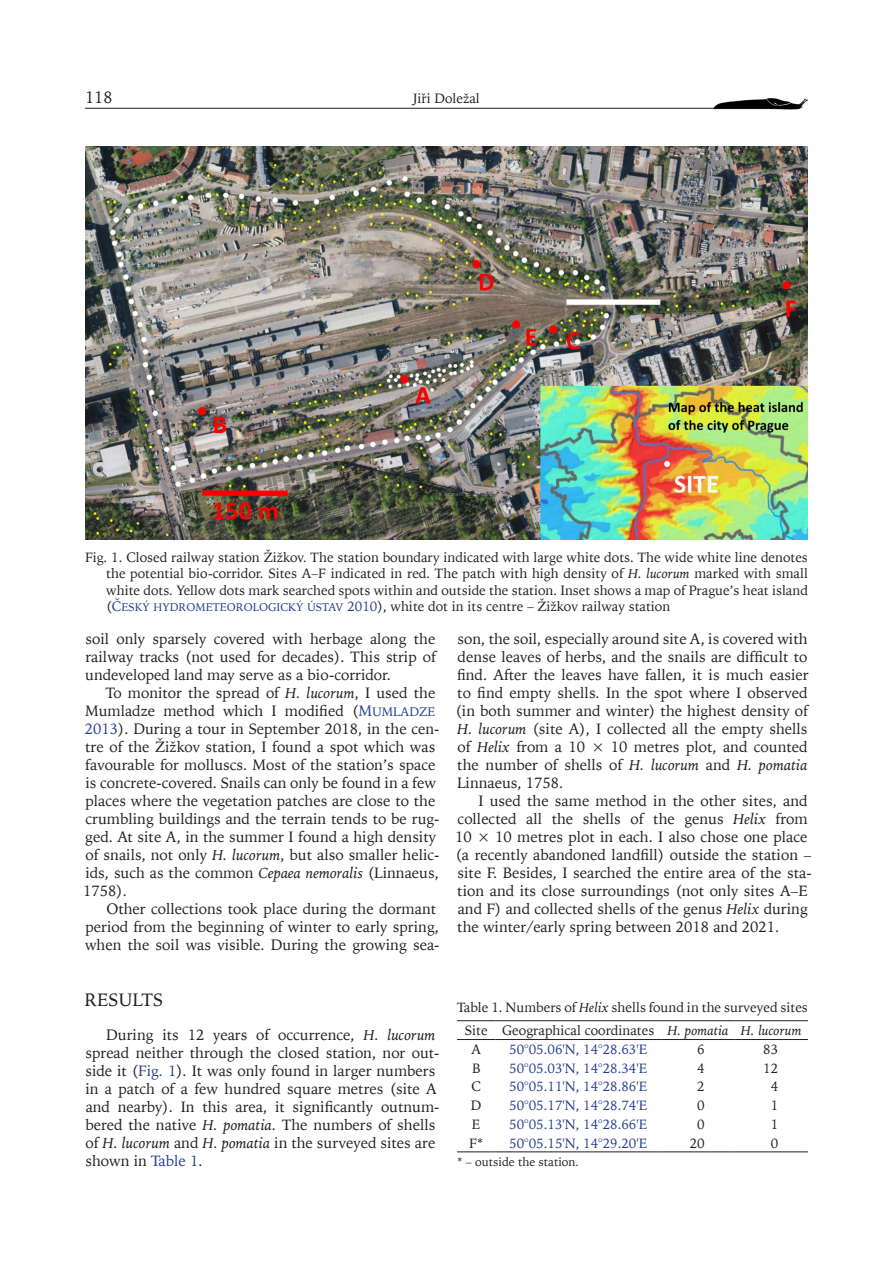
<style>
.page{position:relative;width:893px;height:1263px;background:#fff}
.page>*{position:absolute;margin:0;border:0;box-sizing:border-box;transform-origin:0 0}
.Podtytuł_1{font:18px "Iowan Old St EU";color:#231f20}
.t1{font:16.5px "Iowan Old St EU";color:#231f20}
.t2{font:15px/18px "Iowan Old St EU";color:#231f20}
.Tytuł_ryciny_tabeli{font:13.5px/16.2px "Iowan Old St EU";color:#231f20;text-align:justify}
.Tabela{font:13.5px "Iowan Old St EU";color:#253f8e}
.Tabela-2{font:13.5px "Iowan Old St EU";color:#231f20}
.Tabela-3{font:italic 13.5px "Iowan Old St EU";color:#231f20}
.Objaśnienia_ryciny_t{font:12px "Iowan Old St EU";color:#231f20}
.s1{font-style:italic}
.s2{font-family:"Iowan Old St EU Normal SC830";color:#253f8e}
.s3{font-family:"Iowan Old St EU Normal SC830";font-size:11.25px;color:#253f8e}
.s4{color:#253f8e}
.s5{font-family:"Iowan Old St EU Normal SC830";font-size:12.45px;color:#253f8e}
</style>
<div class="page">
<hr style="left:85px;top:108px;width:706px;height:1px;background:#231f20">
<img style="left:714px;top:98px;width:93px;height:12px">
<hr style="left:457px;top:1020px;width:38px;height:1px;background:#231f20">
<hr style="left:495px;top:1020px;width:166px;height:1px;background:#231f20">
<hr style="left:661px;top:1020px;width:74px;height:1px;background:#231f20">
<hr style="left:735px;top:1020px;width:73px;height:1px;background:#231f20">
<hr style="left:457px;top:1039px;width:38px;height:1px;background:#231f20">
<hr style="left:495px;top:1039px;width:166px;height:1px;background:#231f20">
<hr style="left:661px;top:1039px;width:74px;height:1px;background:#231f20">
<hr style="left:735px;top:1039px;width:73px;height:1px;background:#231f20">
<hr style="left:457px;top:1151px;width:38px;height:1px;background:#231f20">
<hr style="left:495px;top:1151px;width:166px;height:1px;background:#231f20">
<hr style="left:661px;top:1151px;width:74px;height:1px;background:#231f20">
<hr style="left:735px;top:1151px;width:73px;height:1px;background:#231f20">
<img style="left:85px;top:147px;width:723px;height:392px">
<p class="t1" style="left:85px;top:87px;width:29px">118</p>
<p class="Tytuł_ryciny_tabeli" style="left:413px;top:90px;width:68px">Jiři Doležal</p>
<p class="Tytuł_ryciny_tabeli" style="left:106px;top:550px;width:703px;text-indent:-21px">Fig. 1. Closed railway station Žižkov. The station boundary indicated with large white dots. The wide white line denotes the potential bio-corridor. Sites A–F indicated in red. The patch with high density of <span class="s1">H. lucorum</span> marked with small white dots. Yellow dots mark searched spots within and outside the station. Inset shows a map of Prague’s heat island (<span class="s2">Č</span><span class="s3">ESKÝ HYDROMETEOROLOGICKÝ ÚSTAV</span> <span class="s4">2010</span>), white dot in its centre – Žižkov railway station</p>
<p class="t2" style="left:85px;top:630px;width:352px;text-align:justify">soil only sparsely covered with herbage along the railway tracks (not used for decades). This strip of undeveloped land may serve as a bio-corridor.</p>
<p class="t2" style="left:83px;top:684px;width:358px;text-indent:23px">To monitor the spread of <span class="s1">H. lucorum</span>, I used the Mumladze method which I modified (<span class="s2">M</span><span class="s5">UMLADZE </span><span class="s4">2013</span>). During a tour in September 2018, in the cen&shy;tre of the Žižkov station, I found a spot which was favourable for molluscs. Most of the station’s space is concrete-covered. Snails can only be found in a few places where the vegetation patches are close to the crumbling buildings and the terrain tends to be rug&shy;ged. At site A, in the summer I found a high density of snails, not only <span class="s1">H. lucorum</span>, but also smaller helic&shy;ids, such as the common <span class="s1">Cepaea nemoralis</span> (Linnaeus, 1758).</p>
<p class="t2" style="left:85px;top:900px;width:356px;text-indent:21px">Other collections took place during the dormant period from the beginning of winter to early spring, when the soil was visible. During the growing sea-</p>
<p class="Podtytuł_1" style="left:85px;top:988px;width:80px">RESULTS</p>
<p class="t2" style="left:85px;top:1026px;width:356px;text-indent:21px">During its 12 years of occurrence, <span class="s1">H. lucorum </span>spread neither through the closed station, nor out&shy;side it (<span class="s4">Fig. 1</span>). It was only found in larger numbers in a patch of a few hundred square metres (site A and nearby). In this area, it significantly outnum&shy;bered the native <span class="s1">H. pomatia</span>. The numbers of shells of <span class="s1">H. lucorum</span> and <span class="s1">H. pomatia</span> in the surveyed sites are shown in <span class="s4">Table 1</span>.</p>
<p class="t2" style="left:456px;top:630px;width:354px;text-align:justify">son, the soil, especially around site A, is covered with dense leaves of herbs, and the snails are difficult to find. After the leaves have fallen, it is much easier to find empty shells. In the spot where I observed (in both summer and winter) the highest density of <span class="s1">H. lucorum</span> (site A), I collected all the empty shells of <span class="s1">Helix</span> from a 10 × 10 metres plot, and counted the number of shells of <span class="s1">H. lucorum</span> and <span class="s1">H. pomatia </span>Linnaeus, 1758.</p>
<p class="t2" style="left:455px;top:792px;width:358px;text-indent:23px">I used the same method in the other sites, and collected all the shells of the genus <span class="s1">Helix</span> from 10 × 10 metres plot in each. I also chose one place (a recently abandoned landfill) outside the station – site F. Besides, I searched the entire area of the sta&shy;tion and its close surroundings (not only sites A–E and F) and collected shells of the genus <span class="s1">Helix</span> during the winter/early spring between 2018 and 2021.</p>
<p class="Tytuł_ryciny_tabeli" style="left:457px;top:999px;width:352px">Table 1. Numbers of <span class="s1">Helix</span> shells found in the surveyed sites</p>
<p class="Tabela-2" style="left:465px;top:1022px;width:24px">Site</p>
<p class="Tabela-2" style="left:502px;top:1022px;width:154px">Geographical coordinates</p>
<p class="Tabela-3" style="left:667px;top:1022px;width:63px">H. pomatia</p>
<p class="Tabela-3" style="left:741px;top:1022px;width:62px">H. lucorum</p>
<p class="Tabela-2" style="left:471px;top:1041px;width:11px">A</p>
<p class="Tabela" style="left:509px;top:1041px;width:140px">50°05.06'N, 14°28.63'E</p>
<p class="Tabela-2" style="left:697px;top:1041px;width:9px">6</p>
<p class="Tabela-2" style="left:763px;top:1041px;width:17px">83</p>
<p class="Tabela-2" style="left:472px;top:1060px;width:10px">B</p>
<p class="Tabela" style="left:509px;top:1060px;width:140px">50°05.03'N, 14°28.34'E</p>
<p class="Tabela-2" style="left:697px;top:1060px;width:9px">4</p>
<p class="Tabela-2" style="left:763px;top:1060px;width:17px">12</p>
<p class="Tabela-2" style="left:471px;top:1078px;width:11px">C</p>
<p class="Tabela" style="left:509px;top:1078px;width:140px">50°05.11'N, 14°28.86'E</p>
<p class="Tabela-2" style="left:697px;top:1078px;width:9px">2</p>
<p class="Tabela-2" style="left:771px;top:1078px;width:9px">4</p>
<p class="Tabela-2" style="left:471px;top:1097px;width:12px">D</p>
<p class="Tabela" style="left:509px;top:1097px;width:140px">50°05.17'N, 14°28.74'E</p>
<p class="Tabela-2" style="left:697px;top:1097px;width:9px">0</p>
<p class="Tabela-2" style="left:771px;top:1097px;width:9px">1</p>
<p class="Tabela-2" style="left:472px;top:1116px;width:10px">E</p>
<p class="Tabela" style="left:509px;top:1116px;width:140px">50°05.13'N, 14°28.66'E</p>
<p class="Tabela-2" style="left:697px;top:1116px;width:9px">0</p>
<p class="Tabela-2" style="left:771px;top:1116px;width:9px">1</p>
<p class="Tabela-2" style="left:469px;top:1134px;width:16px">F*</p>
<p class="Tabela" style="left:509px;top:1134px;width:140px">50°05.15'N, 14°29.20'E</p>
<p class="Tabela-2" style="left:690px;top:1134px;width:17px">20</p>
<p class="Tabela-2" style="left:771px;top:1134px;width:9px">0</p>
<p class="Objaśnienia_ryciny_t" style="left:457px;top:1155px;width:123px">* – outside the station.</p>
</div>
